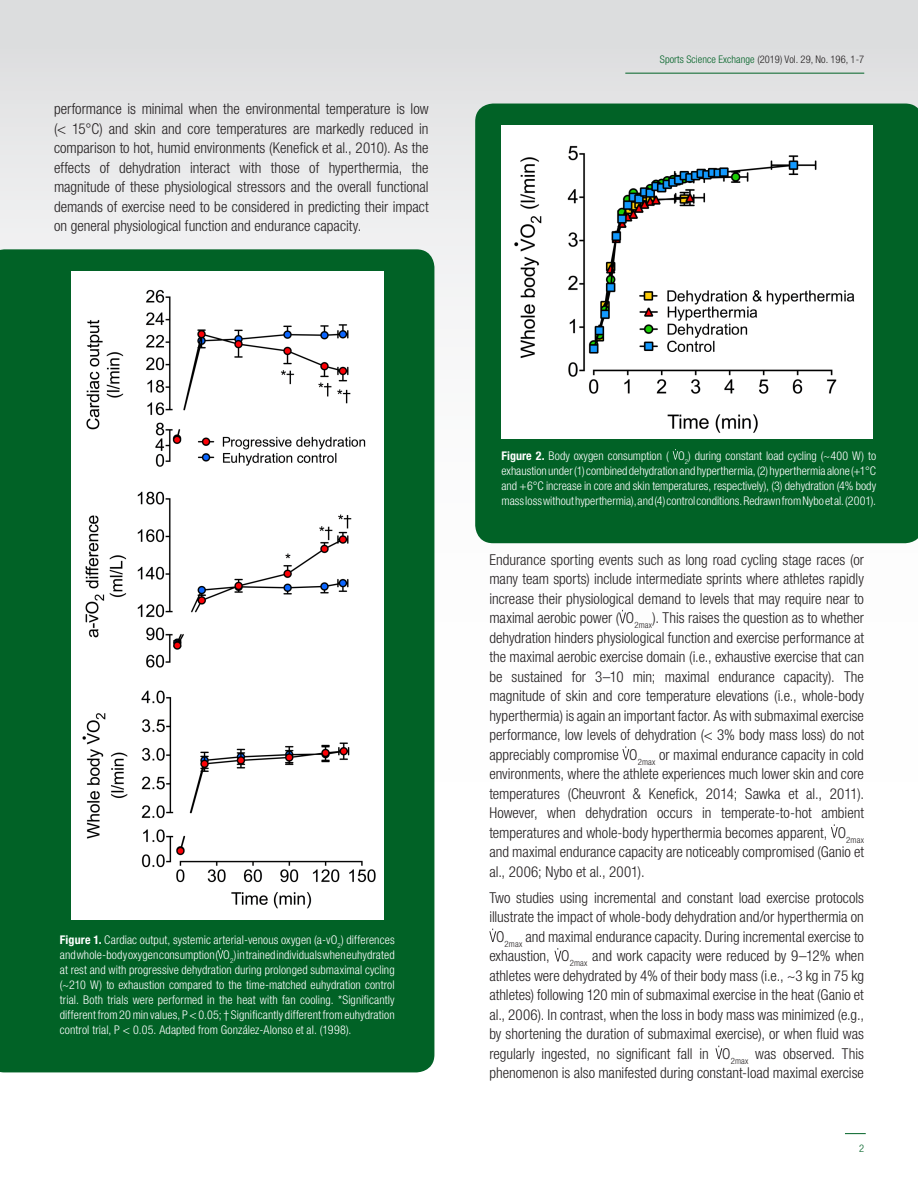
<style>
.page{position:relative;width:918px;height:1188px;background:#fff}
.page>*{position:absolute;margin:0;border:0;box-sizing:border-box;transform-origin:0 0}
.REFERENCES{font:300 condensed 15px/19.5px "Helvetica Neue LT Pro";color:#231f20;text-align:justify}
.FIGURE_CAPTIONS{font:300 condensed 12px/15px "Helvetica Neue LT Pro";letter-spacing:.005em;color:#fff;text-align:justify}
.t1{font:300 condensed 10.5px "Helvetica Neue LT Pro";letter-spacing:.005em;color:#231f20}
.t2{font:300 condensed 10.5px "Helvetica Neue LT Pro";color:#016226}
.s1{color:#016226}
.s2{font-weight:700}
</style>
<div class="page">
<div style="left:0;top:0;width:918px;height:1188px;background:linear-gradient(to bottom,#e6e7e8,#fff)"></div>
<svg style="left:619px;top:610px;width:7px;height:13px"></svg>
<svg style="left:622px;top:746px;width:7px;height:14px"></svg>
<svg style="left:831px;top:824px;width:7px;height:14px"></svg>
<svg style="left:489px;top:929px;width:7px;height:13px"></svg>
<svg style="left:554px;top:948px;width:7px;height:13px"></svg>
<svg style="left:715px;top:1046px;width:7px;height:13px"></svg>
<div style="left:0;top:249px;width:434px;height:823px;background:#016226"></div>
<svg style="left:218px;top:948px;width:5px;height:11px"></svg>
<div style="left:475px;top:104px;width:443px;height:439px;background:#016226"></div>
<svg style="left:673px;top:449px;width:5px;height:11px"></svg>
<div style="left:502px;top:125px;width:371px;height:314px;background:#fff"></div>
<img style="left:514px;top:145px;width:341px;height:288px">
<img style="left:71px;top:271px;width:312px;height:649px">
<hr style="left:625px;top:73px;width:239px;height:1px;background:#016226">
<svg style="left:845px;top:1133px;width:21px;height:1px"></svg>
<p class="REFERENCES" style="left:54px;top:99px;width:376px">performance is minimal when the environmental temperature is low (&lt; 15°C) and skin and core temperatures are markedly reduced in comparison to hot, humid environments (Kenefick et al., 2010). As the effects of dehydration interact with those of hyperthermia, the magnitude of these physiological stressors and the overall functional demands of exercise need to be considered in predicting their impact on general physiological function and endurance capacity.</p>
<p class="t1" style="left:660px;top:53px;width:206px"><span class="s1">Sports Science Exchange</span> (2019) Vol. 29, No. 196, 1-7</p>
<p class="FIGURE_CAPTIONS" style="left:60px;top:932px;width:336px"><span class="s2">Figure 1.</span> Cardiac output, systemic arterial-venous oxygen (a-vO<sub>2</sub>) differences and whole-body oxygen consumption ( O<sub>2</sub>) in trained individuals when euhydrated at rest and with progressive dehydration during prolonged submaximal cycling (~210 W) to exhaustion compared to the time-matched euhydration control trial. Both trials were performed in the heat with fan cooling. *Significantly different from 20 min values, P &lt; 0.05; † Significantly different from euhydration control trial, P &lt; 0.05. Adapted from González-Alonso et al. (1998).</p>
<p class="FIGURE_CAPTIONS" style="left:502px;top:448px;width:376px"><span class="s2">Figure 2.</span> Body oxygen consumption ( O<sub>2</sub>) during constant load cycling (~400 W) to exhaustion under (1) combined dehydration and hyperthermia, (2) hyperthermia alone (+1°C and +6°C increase in core and skin temperatures, respectively), (3) dehydration (4% body mass loss without hyperthermia), and (4) control conditions. Redrawn from Nybo et al. (2001).</p>
<p class="REFERENCES" style="left:489px;top:550px;width:376px">Endurance sporting events such as long road cycling stage races (or many team sports) include intermediate sprints where athletes rapidly increase their physiological demand to levels that may require near to maximal aerobic power ( O<sub>2max</sub>). This raises the question as to whether dehydration hinders physiological function and exercise performance at the maximal aerobic exercise domain (i.e., exhaustive exercise that can be sustained for 3–10 min; maximal endurance capacity). The magnitude of skin and core temperature elevations (i.e., whole-body hyperthermia) is again an important factor. As with submaximal exercise performance, low levels of dehydration (&lt; 3% body mass loss) do not appreciably compromise O<sub>2max</sub> or maximal endurance capacity in cold environments, where the athlete experiences much lower skin and core temperatures (Cheuvront &amp; Kenefick, 2014; Sawka et al., 2011).<br>However, when dehydration occurs in temperate-to-hot ambient temperatures and whole-body hyperthermia becomes apparent, O<sub>2max </sub>and maximal endurance capacity are noticeably compromised (Ganio et al., 2006; Nybo et al., 2001).</p>
<p class="REFERENCES" style="left:489px;top:888px;width:376px;text-align:center">Two studies using incremental and constant load exercise protocols illustrate the impact of whole-body dehydration and/or hyperthermia on O<sub>2max</sub> and maximal endurance capacity. During incremental exercise to exhaustion, O<sub>2max</sub> and work capacity were reduced by 9–12% when athletes were dehydrated by 4% of their body mass (i.e., ~3 kg in 75 kg athletes) following 120 min of submaximal exercise in the heat (Ganio et al., 2006). In contrast, when the loss in body mass was minimized (e.g., by shortening the duration of submaximal exercise), or when fluid was regularly ingested, no significant fall in O<sub>2max</sub> was observed. This phenomenon is also manifested during constant-load maximal exercise</p>
<p class="t2" style="left:859px;top:1142px;width:7px">2</p>
</div>
